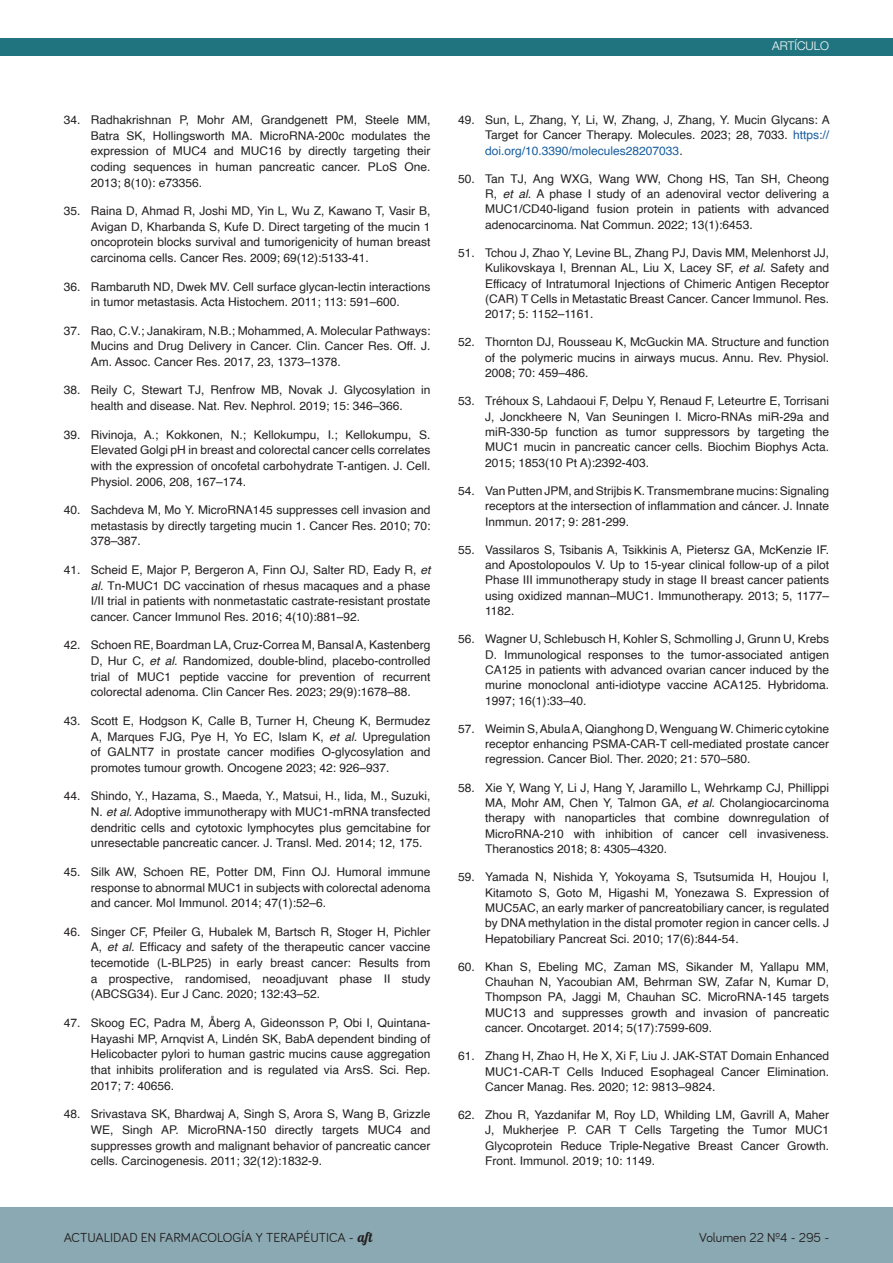
<style>
.page{position:relative;width:893px;height:1263px;background:#fff}
.page>*{position:absolute;margin:0;border:0;box-sizing:border-box;transform-origin:0 0}
.NUMERACIÓN{font:13.5px "Bariol";color:#231f20}
.t1{font:12px/15.3px "Helvetica";color:#231f20;text-align:justify}
.t2{font:300 12px "Helvetica Neue";color:#fff}
.s1{font-style:italic}
.s2{color:#175d9e}
.s3{font-family:"Lobster 1.4"}
</style>
<div class="page">
<div style="left:0;top:1208px;width:893px;height:55px;background:#8ba9b2"></div>
<div style="left:0;top:38px;width:893px;height:17px;background:#20747f"></div>
<p class="t1" style="left:91px;top:112px;width:341px;line-height:15.8px;text-indent:-27px">34. Radhakrishnan P, Mohr AM, Grandgenett PM, Steele MM, Batra SK, Hollingsworth MA. MicroRNA-200c modulates the expression of MUC4 and MUC16 by directly targeting their coding sequences in human pancreatic cancer. PLoS One.<br>2013; 8(10): e73356.</p>
<p class="t1" style="left:91px;top:203px;width:341px;line-height:15.8px;text-indent:-27px">35. Raina D, Ahmad R, Joshi MD, Yin L, Wu Z, Kawano T, Vasir B, Avigan D, Kharbanda S, Kufe D. Direct targeting of the mucin 1 oncoprotein blocks survival and tumorigenicity of human breast carcinoma cells. Cancer Res. 2009; 69(12):5133-41.</p>
<p class="t1" style="left:64px;top:279px;width:368px;line-height:15.8px;text-align:center">36. Rambaruth ND, Dwek MV. Cell surface glycan-lectin interactions in tumor metastasis. Acta Histochem. 2011; 113: 591–600.</p>
<p class="t1" style="left:91px;top:323px;width:341px;line-height:15.8px;text-indent:-27px">37. Rao, C.V.; Janakiram, N.B.; Mohammed, A. Molecular Pathways:<br>Mucins and Drug Delivery in Cancer. Clin. Cancer Res. Off. J.<br>Am. Assoc. Cancer Res. 2017, 23, 1373–1378.</p>
<p class="t1" style="left:64px;top:383px;width:368px;line-height:15.8px;text-align:center">38. Reily C, Stewart TJ, Renfrow MB, Novak J. Glycosylation in health and disease. Nat. Rev. Nephrol. 2019; 15: 346–366.</p>
<p class="t1" style="left:91px;top:427px;width:341px;line-height:15.8px;text-indent:-27px">39. Rivinoja, A.; Kokkonen, N.; Kellokumpu, I.; Kellokumpu, S.<br>Elevated Golgi pH in breast and colorectal cancer cells correlates with the expression of oncofetal carbohydrate T-antigen. J. Cell.<br>Physiol. 2006, 208, 167–174.</p>
<p class="t1" style="left:91px;top:502px;width:341px;line-height:15.8px;text-indent:-27px">40. Sachdeva M, Mo Y. MicroRNA145 suppresses cell invasion and metastasis by directly targeting mucin 1. Cancer Res. 2010; 70:<br>378–387.</p>
<p class="t1" style="left:91px;top:562px;width:341px;line-height:15.8px;text-indent:-27px">41. Scheid E, Major P, Bergeron A, Finn OJ, Salter RD, Eady R, <span class="s1">et al.</span> Tn-MUC1 DC vaccination of rhesus macaques and a phase I/II trial in patients with nonmetastatic castrate-resistant prostate cancer. Cancer Immunol Res. 2016; 4(10):881–92.</p>
<p class="t1" style="left:91px;top:638px;width:341px;line-height:15.8px;text-indent:-27px">42. Schoen RE, Boardman LA, Cruz-Correa M, Bansal A, Kastenberg D, Hur C, <span class="s1">et al.</span> Randomized, double-blind, placebo-controlled trial of MUC1 peptide vaccine for prevention of recurrent colorectal adenoma. Clin Cancer Res. 2023; 29(9):1678–88.</p>
<p class="t1" style="left:91px;top:713px;width:341px;line-height:15.8px;text-indent:-27px">43. Scott E, Hodgson K, Calle B, Turner H, Cheung K, Bermudez A, Marques FJG, Pye H, Yo EC, Islam K, <span class="s1">et al.</span> Upregulation of GALNT7 in prostate cancer modifies O-glycosylation and promotes tumour growth. Oncogene 2023; 42: 926–937.</p>
<p class="t1" style="left:91px;top:789px;width:341px;line-height:15.8px;text-indent:-27px">44. Shindo, Y., Hazama, S., Maeda, Y., Matsui, H., Iida, M., Suzuki, N. <span class="s1">et al.</span> Adoptive immunotherapy with MUC1-mRNA transfected dendritic cells and cytotoxic lymphocytes plus gemcitabine for unresectable pancreatic cancer. J. Transl. Med. 2014; 12, 175.</p>
<p class="t1" style="left:91px;top:864px;width:341px;line-height:15.8px;text-indent:-27px">45. Silk AW, Schoen RE, Potter DM, Finn OJ. Humoral immune response to abnormal MUC1 in subjects with colorectal adenoma and cancer. Mol Immunol. 2014; 47(1):52–6.</p>
<p class="t1" style="left:91px;top:924px;width:341px;line-height:15.8px;text-indent:-27px">46. Singer CF, Pfeiler G, Hubalek M, Bartsch R, Stoger H, Pichler A, <span class="s1">et al.</span> Efficacy and safety of the therapeutic cancer vaccine tecemotide (L-BLP25) in early breast cancer: Results from a prospective, randomised, neoadjuvant phase II study (ABCSG34). Eur J Canc. 2020; 132:43–52.</p>
<p class="t1" style="left:91px;top:1015px;width:341px;line-height:15.8px;text-indent:-27px">47. Skoog EC, Padra M, Åberg A, Gideonsson P, Obi I, Quintana-Hayashi MP, Arnqvist A, Lindén SK, BabA dependent binding of Helicobacter pylori to human gastric mucins cause aggregation that inhibits proliferation and is regulated via ArsS. Sci. Rep.<br>2017; 7: 40656.</p>
<p class="t1" style="left:91px;top:1106px;width:341px;line-height:15.8px;text-indent:-27px">48. Srivastava SK, Bhardwaj A, Singh S, Arora S, Wang B, Grizzle WE, Singh AP. MicroRNA-150 directly targets MUC4 and suppresses growth and malignant behavior of pancreatic cancer cells. Carcinogenesis. 2011; 32(12):1832-9.</p>
<p class="t2" style="left:772px;top:38px;width:58px">ARTÍCULO</p>
<p class="t1" style="left:485px;top:112px;width:346px;text-indent:-27px">49. Sun, L, Zhang, Y, Li, W, Zhang, J, Zhang, Y. Mucin Glycans: A Target for Cancer Therapy. Molecules. 2023; 28, 7033. <span class="s2">https:// doi.org/10.3390/molecules28207033</span>.</p>
<p class="t1" style="left:485px;top:171px;width:345px;text-indent:-27px">50. Tan TJ, Ang WXG, Wang WW, Chong HS, Tan SH, Cheong R, <span class="s1">et al.</span> A phase I study of an adenoviral vector delivering a MUC1/CD40-ligand fusion protein in patients with advanced adenocarcinoma. Nat Commun. 2022; 13(1):6453.</p>
<p class="t1" style="left:485px;top:245px;width:345px;text-indent:-27px">51. Tchou J, Zhao Y, Levine BL, Zhang PJ, Davis MM, Melenhorst JJ, Kulikovskaya I, Brennan AL, Liu X, Lacey SF, <span class="s1">et al.</span> Safety and Efficacy of Intratumoral Injections of Chimeric Antigen Receptor (CAR) T Cells in Metastatic Breast Cancer. Cancer Immunol. Res.<br>2017; 5: 1152–1161.</p>
<p class="t1" style="left:485px;top:335px;width:345px;text-indent:-27px">52. Thornton DJ, Rousseau K, McGuckin MA. Structure and function of the polymeric mucins in airways mucus. Annu. Rev. Physiol.<br>2008; 70: 459–486.</p>
<p class="t1" style="left:485px;top:394px;width:345px;text-indent:-27px">53. Tréhoux S, Lahdaoui F, Delpu Y, Renaud F, Leteurtre E, Torrisani J, Jonckheere N, Van Seuningen I. Micro-RNAs miR-29a and miR-330-5p function as tumor suppressors by targeting the MUC1 mucin in pancreatic cancer cells. Biochim Biophys Acta.<br>2015; 1853(10 Pt A):2392-403.</p>
<p class="t1" style="left:485px;top:483px;width:345px;text-indent:-27px">54. Van Putten JPM, and Strijbis K. Transmembrane mucins: Signaling receptors at the intersection of inflammation and cáncer. J. Innate Inmmun. 2017; 9: 281-299.</p>
<p class="t1" style="left:485px;top:542px;width:345px;text-indent:-27px">55. Vassilaros S, Tsibanis A, Tsikkinis A, Pietersz GA, McKenzie IF. and Apostolopoulos V. Up to 15-year clinical follow-up of a pilot Phase III immunotherapy study in stage II breast cancer patients using oxidized mannan–MUC1. Immunotherapy. 2013; 5, 1177– 1182.</p>
<p class="t1" style="left:485px;top:632px;width:345px;text-indent:-27px">56. Wagner U, Schlebusch H, Kohler S, Schmolling J, Grunn U, Krebs D. Immunological responses to the tumor-associated antigen CA125 in patients with advanced ovarian cancer induced by the murine monoclonal anti-idiotype vaccine ACA125. Hybridoma.<br>1997; 16(1):33–40.</p>
<p class="t1" style="left:485px;top:721px;width:345px;text-indent:-27px">57. Weimin S, Abula A, Qianghong D, Wenguang W. Chimeric cytokine receptor enhancing PSMA-CAR-T cell-mediated prostate cancer regression. Cancer Biol. Ther. 2020; 21: 570–580.</p>
<p class="t1" style="left:485px;top:780px;width:345px;text-indent:-27px">58. Xie Y, Wang Y, Li J, Hang Y, Jaramillo L, Wehrkamp CJ, Phillippi MA, Mohr AM, Chen Y, Talmon GA, <span class="s1">et al.</span> Cholangiocarcinoma therapy with nanoparticles that combine downregulation of MicroRNA-210 with inhibition of cancer cell invasiveness.<br>Theranostics 2018; 8: 4305–4320.</p>
<p class="t1" style="left:485px;top:870px;width:345px;text-indent:-27px">59. Yamada N, Nishida Y, Yokoyama S, Tsutsumida H, Houjou I, Kitamoto S, Goto M, Higashi M, Yonezawa S. Expression of MUC5AC, an early marker of pancreatobiliary cancer, is regulated by DNA methylation in the distal promoter region in cancer cells. J Hepatobiliary Pancreat Sci. 2010; 17(6):844-54.</p>
<p class="t1" style="left:485px;top:959px;width:345px;text-indent:-27px">60. Khan S, Ebeling MC, Zaman MS, Sikander M, Yallapu MM, Chauhan N, Yacoubian AM, Behrman SW, Zafar N, Kumar D, Thompson PA, Jaggi M, Chauhan SC. MicroRNA-145 targets MUC13 and suppresses growth and invasion of pancreatic cancer. Oncotarget. 2014; 5(17):7599-609.</p>
<p class="t1" style="left:485px;top:1049px;width:345px;text-indent:-27px">61. Zhang H, Zhao H, He X, Xi F, Liu J. JAK-STAT Domain Enhanced MUC1-CAR-T Cells Induced Esophageal Cancer Elimination.<br>Cancer Manag. Res. 2020; 12: 9813–9824.</p>
<p class="t1" style="left:485px;top:1107px;width:345px;text-indent:-27px">62. Zhou R, Yazdanifar M, Roy LD, Whilding LM, Gavrill A, Maher J, Mukherjee P. CAR T Cells Targeting the Tumor MUC1<br>Glycoprotein Reduce Triple-Negative Breast Cancer Growth.<br>Front. Immunol. 2019; 10: 1149.</p>
<p class="NUMERACIÓN" style="left:64px;top:1229px;width:310px">ACTUALIDAD EN FARMACOLOGÍA Y TERAPÉUTICA - <span class="s3">aft</span></p>
<p class="NUMERACIÓN" style="left:699px;top:1230px;width:132px">Volumen 22 Nº4 - 295 -</p>
</div>
